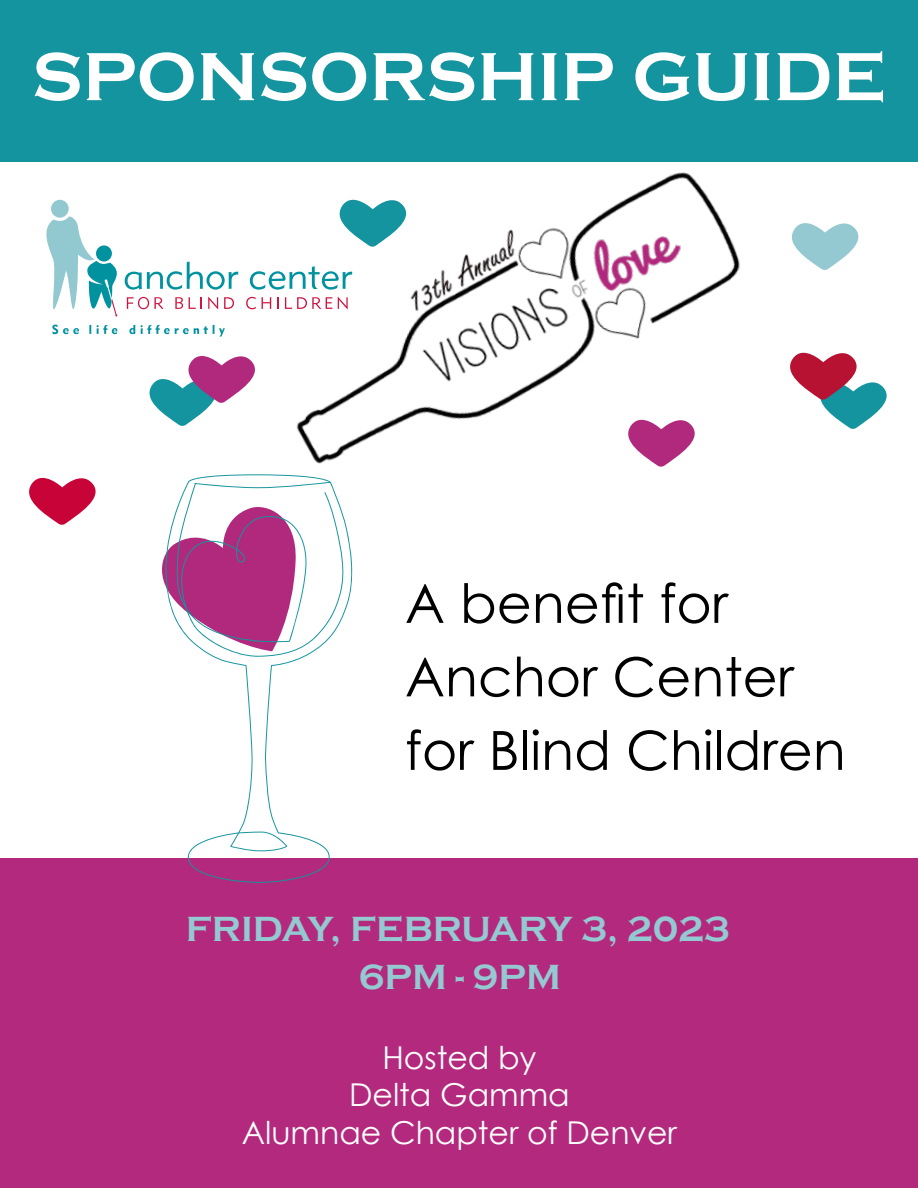
<style>
.page{position:relative;width:918px;height:1188px;background:#fff}
.page>*{position:absolute;margin:0;border:0;box-sizing:border-box;transform-origin:0 0}
.t1{font:700 70.5px "Copperplate Gothic";color:#fff}
.t2{font:54px/73.5px "Century Gothic";color:#000}
.t3{font:700 36px "Copperplate Gothic";color:#94c9d1}
.t4{font:31.5px/37.8px "Century Gothic";color:#fff;text-align:center}
</style>
<div class="page">
<div style="left:0;top:859px;width:918px;height:329px;background:#b3297d"></div>
<div style="left:0;top:0;width:918px;height:162px;background:#14949e"></div>
<svg style="left:246px;top:297px;width:10px;height:12px"></svg>
<svg style="left:262px;top:297px;width:1px;height:12px"></svg>
<svg style="left:250px;top:271px;width:13px;height:19px"></svg>
<div style="left:51px;top:200px;width:18px;height:18px;background:#92c8d0;border-radius:50%"></div>
<svg style="left:46px;top:216px;width:192px;height:121px"></svg>
<svg style="left:165px;top:474px;width:188px;height:409px"></svg>
<svg style="left:29px;top:477px;width:67px;height:48px"></svg>
<svg style="left:803px;top:223px;width:56px;height:47px"></svg>
<svg style="left:149px;top:356px;width:106px;height:70px"></svg>
<svg style="left:803px;top:352px;width:84px;height:77px"></svg>
<img style="left:263px;top:172px;width:540px;height:422px">
<h1 class="t1" style="left:32px;top:38px;width:856px">SPONSORSHIP GUIDE</h1>
<h2 class="t2" style="left:405px;top:566px;width:442px">A benefit for<br>Anchor Center for Blind Children</h2>
<p class="t3" style="left:186px;top:909px;width:546px">FRIDAY, FEBRUARY 3, 2023</p>
<p class="t3" style="left:359px;top:957px;width:203px">6PM - 9PM</p>
<p class="t4" style="left:242px;top:1038px;width:437px">Hosted by<br>Delta Gamma<br>Alumnae Chapter of Denver</p>
</div>
